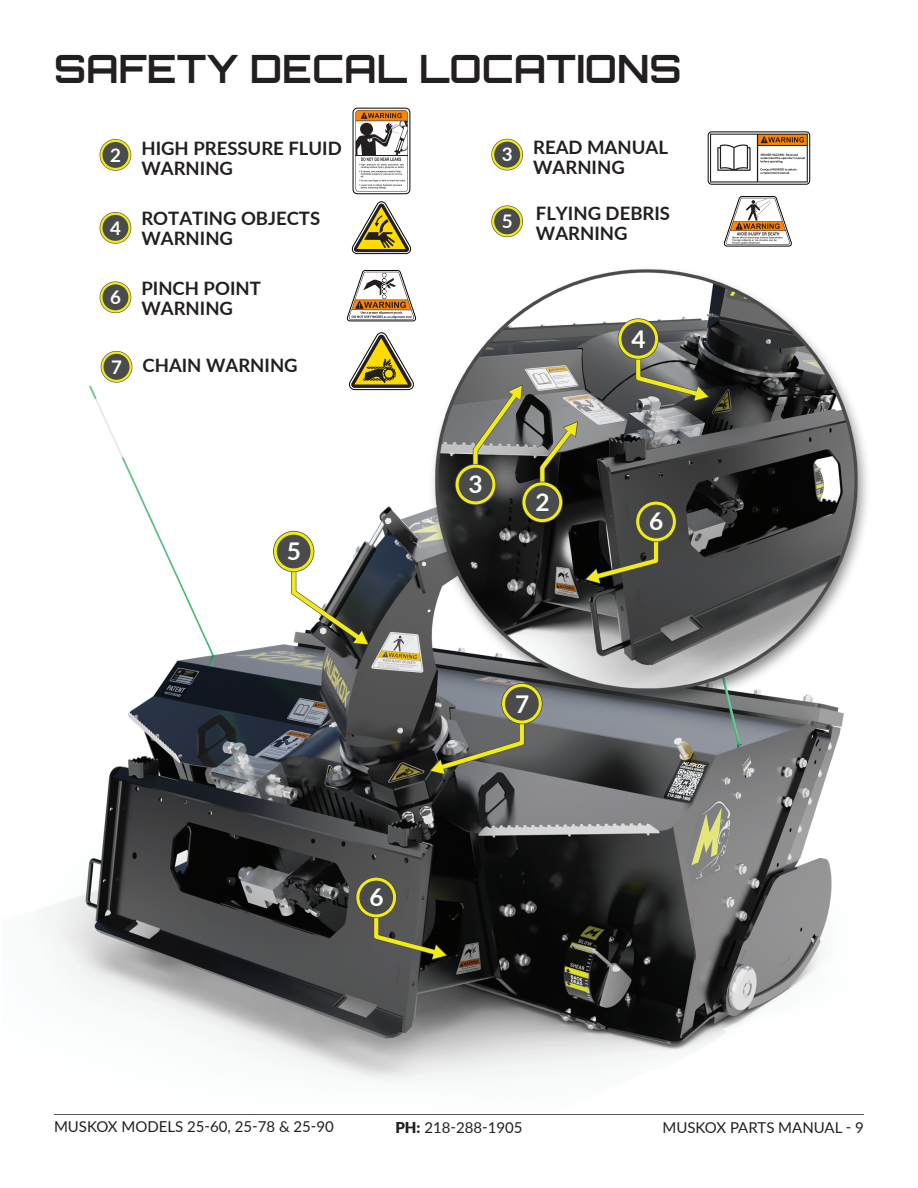
<style>
.page{position:relative;width:918px;height:1188px;background:#fff}
.page>*{position:absolute;margin:0;border:0;box-sizing:border-box;transform-origin:0 0}
.Title_1{font:700 39px "Orbitron";color:#231f20}
.t1{font:700 24.45px "Lato";color:#fff}
.t2{font:700 18.75px "Lato";color:#fff}
.t3{font:700 18.45px/19.8px "Lato";color:#231f20}
.t4{font:15px "Lato";color:#231f20}
.s1{font-size:18.75px;color:#fff}
.s2{font-weight:900}
</style>
<div class="page">
<hr style="left:54px;top:1113px;width:810px;height:2px;background:#231f20">
<img style="left:47px;top:107px;width:821px;height:973px">
<svg style="left:585px;top:501px;width:92px;height:83px;background:#4a4a35"></svg>
<svg style="left:618px;top:318px;width:92px;height:83px;background:#70705c"></svg>
<svg style="left:273px;top:531px;width:96px;height:115px"></svg>
<svg style="left:356px;top:877px;width:92px;height:83px;background:#54543e"></svg>
<svg style="left:429px;top:683px;width:114px;height:92px;background:#6f7162"></svg>
<svg style="left:455px;top:384px;width:123px;height:139px;background:#626251"></svg>
<svg style="left:100px;top:281px;width:31px;height:32px"></svg>
<svg style="left:100px;top:139px;width:31px;height:32px"></svg>
<svg style="left:491px;top:139px;width:32px;height:31px"></svg>
<div style="left:353px;top:108px;width:57px;height:86px;border:1px solid #040503;border-radius:4px"></div>
<svg style="left:355px;top:110px;width:53px;height:82px"></svg>
<div style="left:708px;top:132px;width:102px;height:52px;border:1px solid #040503;border-radius:4px"></div>
<svg style="left:710px;top:134px;width:98px;height:49px"></svg>
<svg style="left:100px;top:212px;width:31px;height:32px"></svg>
<svg style="left:724px;top:196px;width:68px;height:50px"></svg>
<svg style="left:352px;top:202px;width:59px;height:52px"></svg>
<svg style="left:491px;top:205px;width:32px;height:32px"></svg>
<svg style="left:101px;top:351px;width:31px;height:32px"></svg>
<svg style="left:349px;top:333px;width:65px;height:57px"></svg>
<svg style="left:347px;top:270px;width:69px;height:51px"></svg>
<p class="Title_1" style="left:54px;top:45px;width:629px">SAFETY DECAL LOCATIONS</p>
<p class="t2" style="left:110px;top:141px;width:12px">2</p>
<p class="t3" style="left:141px;top:138px;width:202px">HIGH PRESSURE FLUID<br>WARNING</p>
<p class="t3" style="left:533px;top:137px;width:136px;text-indent:-31px"><span class="s1">3</span> READ MANUAL<br>WARNING</p>
<p class="t2" style="left:110px;top:214px;width:12px">4</p>
<p class="t3" style="left:141px;top:208px;width:180px">ROTATING OBJECTS<br>WARNING</p>
<p class="t3" style="left:536px;top:202px;width:136px">FLYING DEBRIS<br>WARNING</p>
<p class="t2" style="left:502px;top:208px;width:12px">5</p>
<p class="t2" style="left:110px;top:283px;width:12px">6</p>
<p class="t3" style="left:141px;top:277px;width:121px">PINCH POINT<br>WARNING</p>
<p class="t3" style="left:111px;top:355px;width:188px"><span class="s1">7</span> CHAIN WARNING</p>
<p class="t1" style="left:287px;top:533px;width:16px">5</p>
<p class="t1" style="left:369px;top:879px;width:16px">6</p>
<p class="t1" style="left:469px;top:466px;width:16px">3</p>
<p class="t1" style="left:536px;top:484px;width:16px">2</p>
<p class="t1" style="left:515px;top:686px;width:16px">7</p>
<p class="t1" style="left:631px;top:321px;width:16px">4</p>
<p class="t1" style="left:649px;top:503px;width:16px">6</p>
<p class="t4" style="left:54px;top:1116px;width:281px">MUSKOX MODELS 25-60, 25-78 &amp; 25-90</p>
<p class="t4" style="left:395px;top:1117px;width:129px"><span class="s2">PH:</span> 218-288-1905</p>
<p class="t4" style="left:663px;top:1117px;width:203px">MUSKOX PARTS MANUAL - 9</p>
</div>
